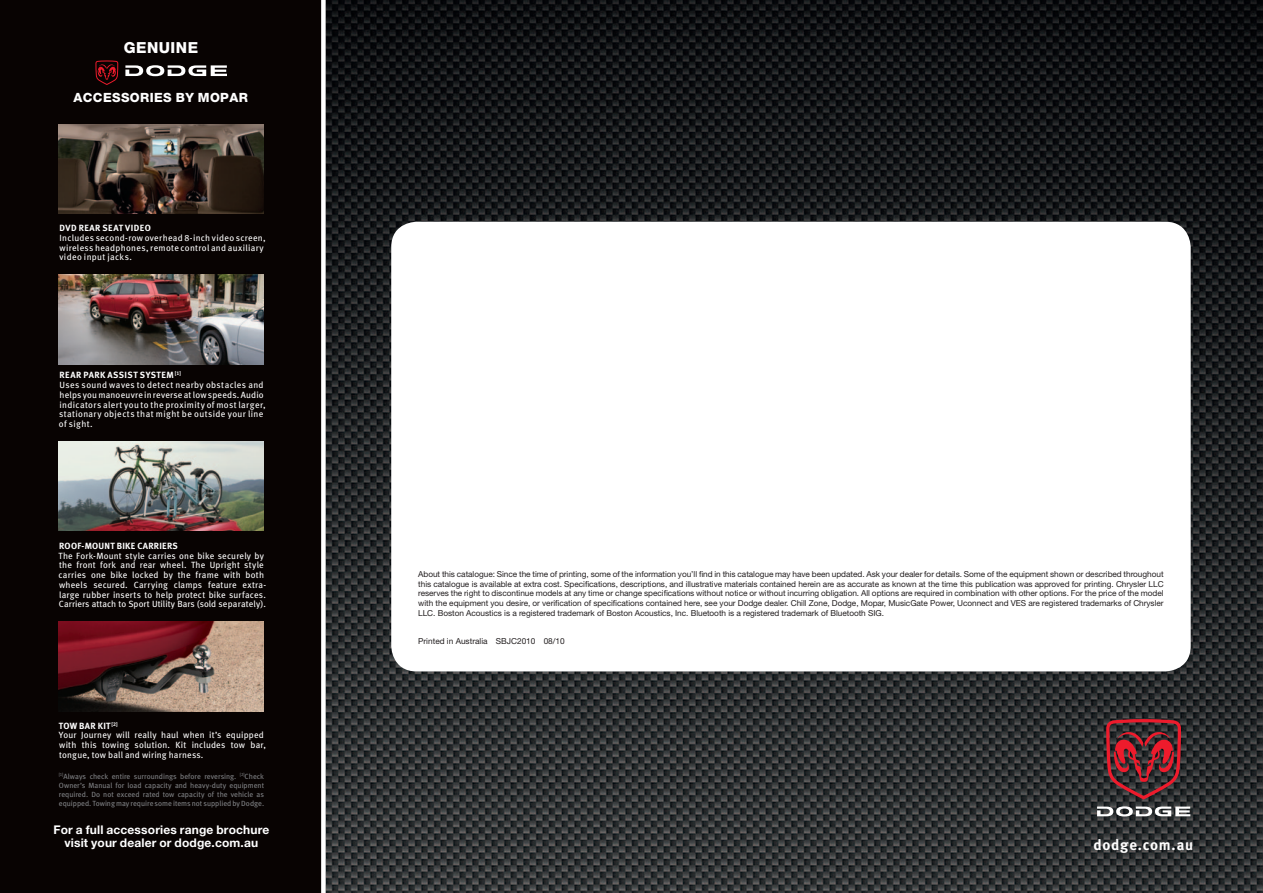
<style>
.page{position:relative;width:1263px;height:893px;background:#fff}
.page>*{position:absolute;margin:0;border:0;box-sizing:border-box;transform-origin:0 0}
.t1{font:800 15.3px "Helvetica Neue LT Std";letter-spacing:.03em;color:#fff}
.t2{font:15px "Meta Bold LF";letter-spacing:.05em;color:#fff}
.t3{font:800 12.75px "Helvetica Neue LT Std";letter-spacing:.03em;color:#fff}
.t4{font:700 12px/13.5px "Helvetica Neue LT Std";letter-spacing:.015em;color:#fff;text-align:center}
.t5{font:9px/9.8px "Meta Book LF";letter-spacing:.03em;color:#fff}
.t6{font:9px "Meta Bold LF";letter-spacing:.04em;color:#fff}
.t7{font:8.25px/9.8px "Helvetica Neue LT Std";letter-spacing:-.005em;color:#231f20;text-align:justify}
.t8{font:7.5px/9px "Meta Book LF";color:#808285;text-align:justify}
</style>
<div class="page">
<img style="left:326px;top:0;width:937px;height:893px">
<div style="left:0;top:0;width:323px;height:893px;background:#080302"></div>
<div style="left:321px;top:0;width:5px;height:893px;background:#fff"></div>
<div style="left:391px;top:222px;width:800px;height:449px;background:#fff;border-radius:26px"></div>
<svg style="left:95px;top:60px;width:23px;height:25px"></svg>
<svg style="left:125px;top:65px;width:102px;height:11px"></svg>
<img style="left:59px;top:275px;width:205px;height:89px">
<img style="left:59px;top:442px;width:204px;height:89px">
<img style="left:59px;top:124px;width:205px;height:90px">
<img style="left:59px;top:622px;width:205px;height:89px">
<svg style="left:1097px;top:806px;width:93px;height:10px"></svg>
<svg style="left:1106px;top:719px;width:75px;height:80px"></svg>
<h1 class="t1" style="left:124px;top:38px;width:76px">GENUINE</h1>
<h3 class="t3" style="left:74px;top:90px;width:176px">ACCESSORIES BY MOPAR</h3>
<p class="t6" style="left:60px;top:223px;width:72px">DVD REAR SEAT VIDEO</p>
<p class="t5" style="left:59px;top:233px;width:208px">Includes second-row overhead 8-inch video screen, wireless headphones, remote control and auxiliary video input jacks.</p>
<p class="t6" style="left:60px;top:370px;width:123px">REAR PARK ASSIST SYSTEM <sup>[1]</sup></p>
<p class="t5" style="left:59px;top:380px;width:208px">Uses sound waves to detect nearby obstacles and helps you manoeuvre in reverse at low speeds. Audio indicators alert you to the proximity of most larger, stationary objects that might be outside your line of sight.</p>
<p class="t6" style="left:59px;top:540px;width:12px">ROOF</p>
<p class="t6" style="left:82px;top:540px;width:97px">-MOUNT BIKE CARRIERS</p>
<p class="t5" style="left:58px;top:551px;width:209px">The Fork-Mount style carries one bike securely by the front fork and rear wheel. The Upright style carries one bike locked by the frame with both wheels secured. Carrying clamps feature extra&shy;large rubber inserts to help protect bike surfaces.<br>Carriers attach to Sport Utility Bars (sold separately).</p>
<p class="t6" style="left:59px;top:720px;width:6px">TOW</p>
<p class="t6" style="left:79px;top:720px;width:40px">BAR KIT <sup>[2]</sup></p>
<p class="t5" style="left:59px;top:730px;width:209px">Your Journey will really haul when it’s equipped with this towing solution. Kit includes tow bar, tongue, tow ball and wiring harness.</p>
<p class="t8" style="left:59px;top:772px;width:207px"><sup>[1]</sup>Always check entire surroundings before reversing. <sup>[2]</sup>Check Owner’s Manual for load capacity and heavy-duty equipment required. Do not exceed rated tow capacity of the vehicle as equipped. Towing may require some items not supplied by Dodge.</p>
<h3 class="t4" style="left:53px;top:822px;width:218px">For a full accessories range brochure visit your dealer or dodge.com.au</h3>
<p class="t7" style="left:418px;top:569px;width:747px">About this catalogue: Since the time of printing, some of the information you’ll find in this catalogue may have been updated. Ask your dealer for details. Some of the equipment shown or described throughout this catalogue is available at extra cost. Specifications, descriptions, and illustrative materials contained herein are as accurate as known at the time this publication was approved for printing. Chrysler LLC reserves the right to discontinue models at any time or change specifications without notice or without incurring obligation. All options are required in combination with other options. For the price of the model with the equipment you desire, or verification of specifications contained here, see your Dodge dealer. Chill Zone, Dodge, Mopar, MusicGate Power, Uconnect and VES are registered trademarks of Chrysler LLC. Boston Acoustics is a registered trademark of Boston Acoustics, I nc. Bluetooth is a registered trademark of Bluetooth SI G.</p>
<p class="t7" style="left:418px;top:636px;width:148px">Printed in Australia SBJC2010 08/10</p>
<h2 class="t2" style="left:1093px;top:836px;width:101px">DODGE.COM.AU</h2>
</div>
